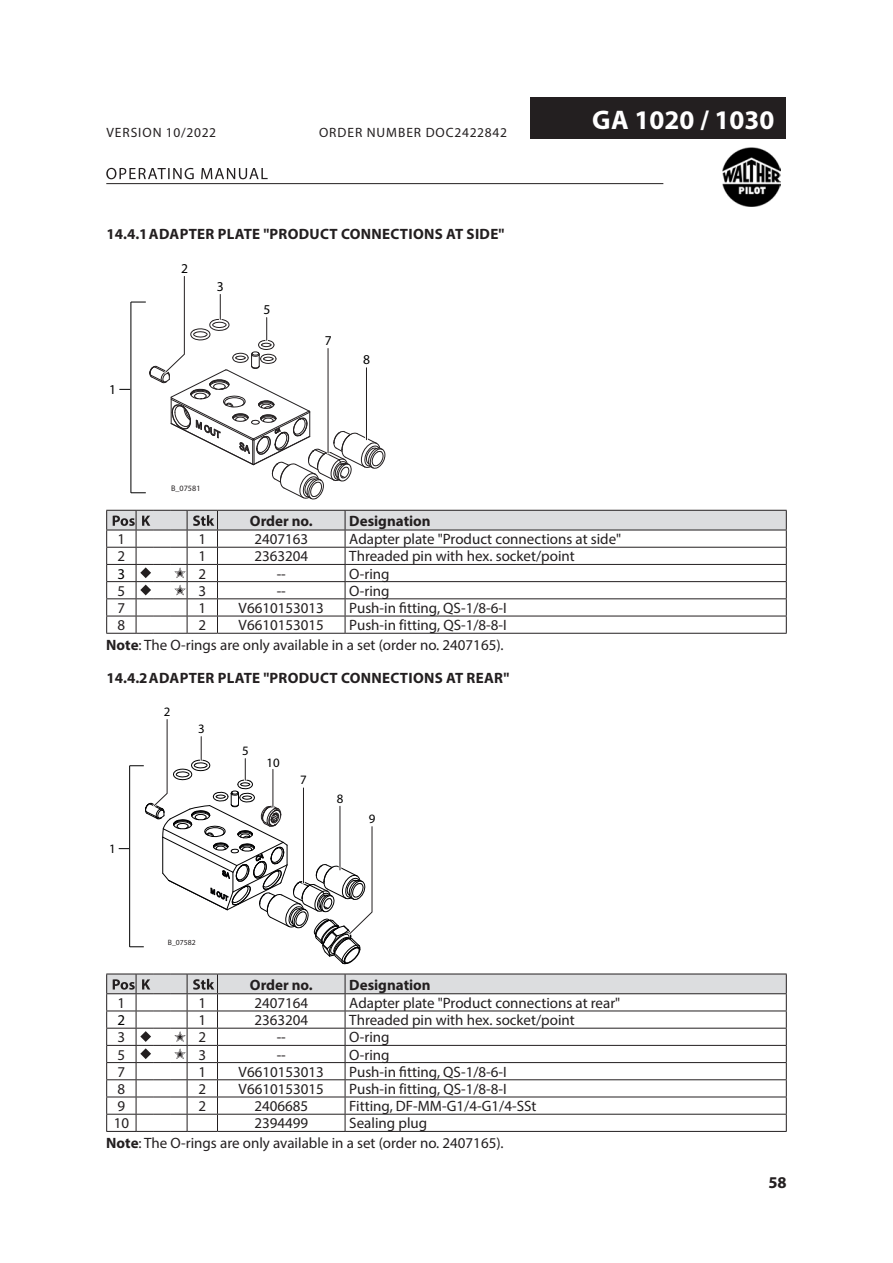
<style>
.page{position:relative;width:893px;height:1263px;background:#fff}
.page>*{position:absolute;margin:0;border:0;box-sizing:border-box;transform-origin:0 0}
.t1{font:700 27px "Myriad Pro";color:#fff}
.t2{font:700 16.5px "Myriad Pro";color:#231f20}
.Tabelle{font:15px "Myriad Pro";color:#231f20}
._0Text{font:15px "Myriad Pro";color:#231f20}
.Tabelle_zentriert{font:15px "Myriad Pro";color:#231f20}
.Tabelle-2{font:700 15px "Myriad Pro";letter-spacing:.02em;color:#231f20}
.Tabelle-3{font:700 15px "Myriad Pro";color:#231f20}
.Tabelle_zentriert-2{font:700 15px "Myriad Pro";color:#231f20}
.Tabelle_zentriert-3{font:15px "Myriad Pro";color:#000}
.t3{font:13.5px "Myriad Pro";letter-spacing:.07em;color:#231f20}
.t4{font:13.5px "Myriad";color:#000001}
.t5{font:12.9px "Myriad";color:#000001}
.t6{font:12.9px "Myriad";color:#000}
.t7{font:8.1px "Myriad Pro";color:#231f20}
.t8{font:7.65px "Myriad Pro";color:#231f20}
.s1{font-weight:700}
</style>
<div class="page">
<svg style="left:106px;top:168px;width:162px;height:11px"></svg>
<hr style="left:106px;top:183px;width:557px;height:1px;background:#231f20">
<div style="left:531px;top:98px;width:255px;height:41px;background:#231f20"></div>
<img style="left:722px;top:147px;width:59px;height:60px">
<svg style="left:119px;top:276px;width:266px;height:223px"></svg>
<svg style="left:106px;top:510px;width:681px;height:124px"></svg>
<svg style="left:119px;top:719px;width:254px;height:245px"></svg>
<hr style="left:272px;top:769px;width:2px;height:38px;background:#fff">
<hr style="left:273px;top:769px;width:1px;height:38px;background:#231f20">
<svg style="left:106px;top:974px;width:681px;height:158px"></svg>
<p class="t3" style="left:106px;top:125px;width:111px">VERSION 10/2022</p>
<p class="t3" style="left:319px;top:125px;width:189px">ORDER NUMBER DOC2422842</p>
<p class="Tabelle-2" style="left:106px;top:225px;width:399px">14.4.1ADAPTER PLATE "PRODUCT CONNECTIONS AT SIDE"</p>
<p class="t4" style="left:109px;top:383px;width:8px">1</p>
<p class="t4" style="left:181px;top:261px;width:8px">2</p>
<p class="t4" style="left:217px;top:279px;width:8px">3</p>
<p class="t4" style="left:263px;top:303px;width:8px">5</p>
<p class="t4" style="left:325px;top:333px;width:8px">7</p>
<p class="t4" style="left:363px;top:353px;width:8px">8</p>
<p class="t7" style="left:171px;top:483px;width:31px">B_07581</p>
<p class="Tabelle_zentriert-2" style="left:250px;top:511px;width:64px">Order no.</p>
<p class="Tabelle-3" style="left:349px;top:511px;width:83px">Designation</p>
<h1 class="t1" style="left:592px;top:102px;width:184px">GA 1020 / 1030</h1>
<p class="Tabelle_zentriert" style="left:118px;top:530px;width:9px">1</p>
<p class="Tabelle_zentriert" style="left:198px;top:530px;width:9px">1</p>
<p class="Tabelle" style="left:254px;top:530px;width:55px">2407163</p>
<p class="Tabelle" style="left:349px;top:530px;width:273px">Adapter plate "Product connections at side"</p>
<p class="Tabelle_zentriert" style="left:118px;top:547px;width:9px">2</p>
<p class="Tabelle_zentriert" style="left:198px;top:547px;width:9px">1</p>
<p class="Tabelle_zentriert" style="left:254px;top:547px;width:55px">2363204</p>
<p class="Tabelle" style="left:349px;top:547px;width:227px">Threaded pin with hex. socket/point</p>
<p class="Tabelle_zentriert-3" style="left:118px;top:564px;width:9px">3</p>
<p class="Tabelle_zentriert" style="left:198px;top:564px;width:9px">2</p>
<p class="Tabelle_zentriert" style="left:277px;top:564px;width:11px">--</p>
<p class="Tabelle" style="left:349px;top:564px;width:42px">O-ring</p>
<p class="Tabelle_zentriert" style="left:118px;top:582px;width:9px">5</p>
<p class="Tabelle_zentriert" style="left:198px;top:582px;width:9px">3</p>
<p class="Tabelle" style="left:277px;top:582px;width:11px">--</p>
<p class="Tabelle" style="left:349px;top:582px;width:42px">O-ring</p>
<p class="Tabelle_zentriert" style="left:118px;top:599px;width:9px">7</p>
<p class="Tabelle_zentriert" style="left:198px;top:599px;width:9px">1</p>
<p class="Tabelle_zentriert" style="left:239px;top:599px;width:87px">V6610153013</p>
<p class="Tabelle" style="left:349px;top:599px;width:159px">Push-in fitting, QS-1/8-6-I</p>
<p class="Tabelle_zentriert" style="left:118px;top:616px;width:9px">8</p>
<p class="Tabelle_zentriert" style="left:198px;top:616px;width:9px">2</p>
<p class="Tabelle_zentriert" style="left:239px;top:616px;width:87px">V6610153015</p>
<p class="Tabelle" style="left:349px;top:616px;width:159px">Push-in fitting, QS-1/8-8-I</p>
<p class="_0Text" style="left:106px;top:636px;width:399px"><span class="s1">Note</span>: The O-rings are only available in a set (order no. 2407165).</p>
<p class="Tabelle-2" style="left:106px;top:668px;width:404px">14.4.2ADAPTER PLATE "PRODUCT CONNECTIONS AT REAR"</p>
<p class="t5" style="left:109px;top:843px;width:8px">1</p>
<p class="t5" style="left:164px;top:705px;width:8px">2</p>
<p class="t5" style="left:198px;top:722px;width:8px">3</p>
<p class="t5" style="left:242px;top:744px;width:8px">5</p>
<p class="t6" style="left:267px;top:756px;width:15px">10</p>
<p class="t5" style="left:300px;top:774px;width:8px">7</p>
<p class="t5" style="left:337px;top:792px;width:8px">8</p>
<p class="t5" style="left:369px;top:812px;width:8px">9</p>
<p class="t8" style="left:168px;top:938px;width:29px">B_07582</p>
<p class="Tabelle_zentriert-2" style="left:250px;top:975px;width:64px">Order no.</p>
<p class="Tabelle-3" style="left:349px;top:975px;width:83px">Designation</p>
<p class="Tabelle_zentriert" style="left:118px;top:994px;width:9px">1</p>
<p class="Tabelle_zentriert" style="left:198px;top:994px;width:9px">1</p>
<p class="Tabelle" style="left:254px;top:994px;width:55px">2407164</p>
<p class="Tabelle" style="left:349px;top:994px;width:272px">Adapter plate "Product connections at rear"</p>
<p class="Tabelle_zentriert-3" style="left:118px;top:1011px;width:9px">2</p>
<p class="Tabelle_zentriert" style="left:198px;top:1011px;width:9px">1</p>
<p class="Tabelle_zentriert" style="left:254px;top:1011px;width:55px">2363204</p>
<p class="Tabelle" style="left:349px;top:1011px;width:227px">Threaded pin with hex. socket/point</p>
<p class="Tabelle_zentriert" style="left:118px;top:1028px;width:9px">3</p>
<p class="Tabelle_zentriert" style="left:198px;top:1028px;width:9px">2</p>
<p class="Tabelle_zentriert" style="left:277px;top:1028px;width:11px">--</p>
<p class="Tabelle" style="left:349px;top:1028px;width:42px">O-ring</p>
<p class="Tabelle_zentriert" style="left:118px;top:1045px;width:9px">5</p>
<p class="Tabelle_zentriert" style="left:198px;top:1045px;width:9px">3</p>
<p class="Tabelle" style="left:277px;top:1045px;width:11px">--</p>
<p class="Tabelle" style="left:349px;top:1045px;width:42px">O-ring</p>
<p class="Tabelle_zentriert" style="left:118px;top:1062px;width:9px">7</p>
<p class="Tabelle_zentriert" style="left:198px;top:1062px;width:9px">1</p>
<p class="Tabelle_zentriert" style="left:239px;top:1062px;width:87px">V6610153013</p>
<p class="Tabelle" style="left:349px;top:1062px;width:159px">Push-in fitting, QS-1/8-6-I</p>
<p class="Tabelle_zentriert" style="left:118px;top:1080px;width:9px">8</p>
<p class="Tabelle_zentriert" style="left:198px;top:1080px;width:9px">2</p>
<p class="Tabelle_zentriert" style="left:239px;top:1080px;width:87px">V6610153015</p>
<p class="Tabelle" style="left:349px;top:1080px;width:159px">Push-in fitting, QS-1/8-8-I</p>
<p class="Tabelle_zentriert" style="left:118px;top:1097px;width:9px">9</p>
<p class="Tabelle_zentriert" style="left:198px;top:1097px;width:9px">2</p>
<p class="Tabelle_zentriert" style="left:254px;top:1097px;width:55px">2406685</p>
<p class="Tabelle" style="left:349px;top:1097px;width:189px">Fitting, DF-MM-G1/4-G1/4-SSt</p>
<p class="Tabelle_zentriert" style="left:114px;top:1114px;width:17px">10</p>
<p class="Tabelle_zentriert" style="left:254px;top:1114px;width:55px">2394499</p>
<p class="Tabelle" style="left:349px;top:1114px;width:79px">Sealing plug</p>
<p class="_0Text" style="left:106px;top:1134px;width:399px"><span class="s1">Note</span>: The O-rings are only available in a set (order no. 2407165).</p>
<p class="t2" style="left:768px;top:1172px;width:20px">58</p>
</div>
